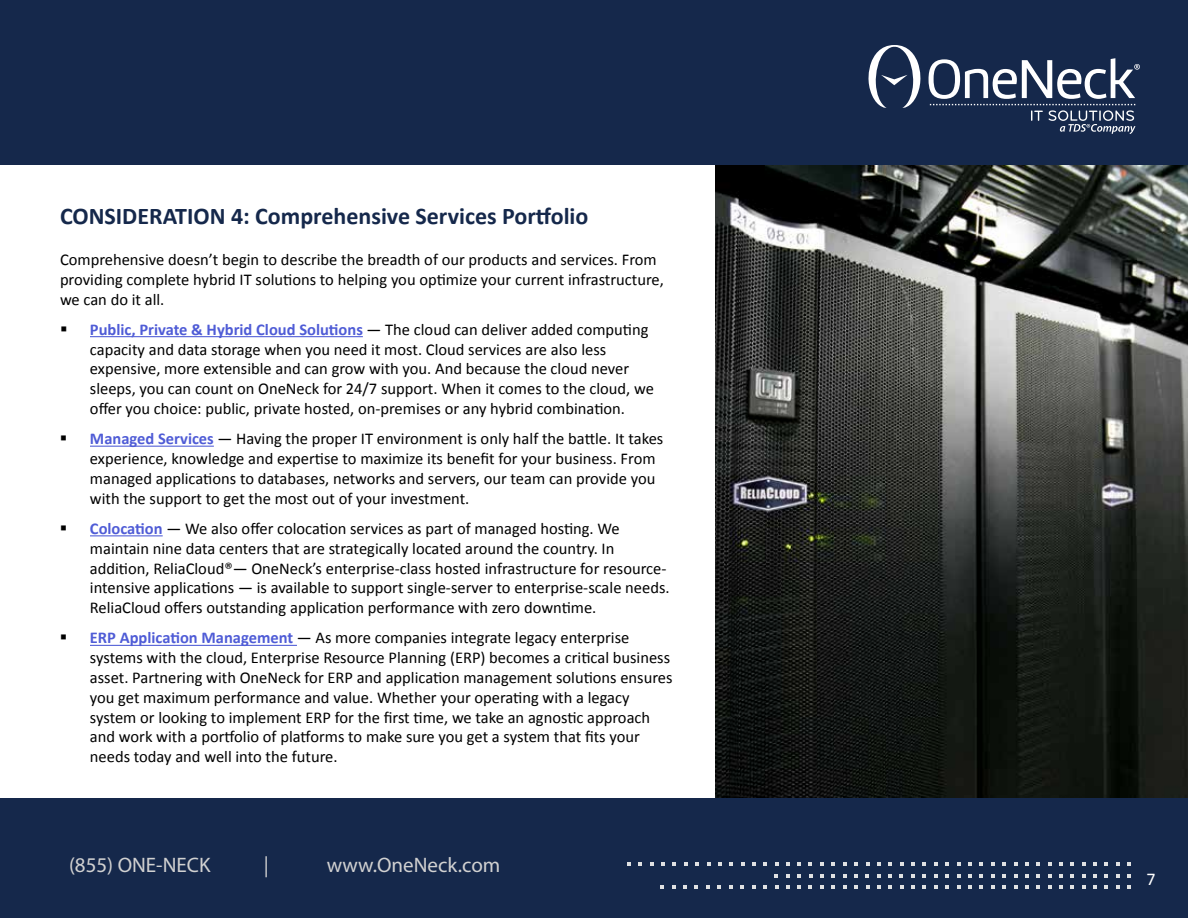
<style>
.page{position:relative;width:1188px;height:918px;background:#fff}
.page>*{position:absolute;margin:0;border:0;box-sizing:border-box;transform-origin:0 0}
.t1{font:700 24px "Calibri";color:#15284b}
.t2{font:21px "Myriad Pro";color:#d1d1d1}
.t3{font:18px "Calibri";color:#fff}
.t4{font:16.5px/19.8px "Calibri";color:#000}
.s1{font-weight:700;color:#4f5cd6}
</style>
<div class="page">
<div style="left:0;top:798px;width:1188px;height:120px;background:#15284b"></div>
<svg style="left:934px;top:874px;width:4px;height:4px"></svg>
<svg style="left:922px;top:874px;width:4px;height:4px"></svg>
<svg style="left:934px;top:885px;width:4px;height:4px"></svg>
<svg style="left:922px;top:885px;width:4px;height:4px"></svg>
<svg style="left:911px;top:885px;width:4px;height:4px"></svg>
<svg style="left:900px;top:885px;width:4px;height:4px"></svg>
<svg style="left:888px;top:885px;width:4px;height:4px"></svg>
<svg style="left:877px;top:885px;width:4px;height:4px"></svg>
<svg style="left:934px;top:863px;width:4px;height:3px"></svg>
<svg style="left:922px;top:863px;width:4px;height:3px"></svg>
<svg style="left:911px;top:863px;width:4px;height:3px"></svg>
<svg style="left:900px;top:863px;width:4px;height:3px"></svg>
<svg style="left:888px;top:863px;width:4px;height:3px"></svg>
<svg style="left:877px;top:863px;width:4px;height:3px"></svg>
<svg style="left:786px;top:885px;width:4px;height:4px"></svg>
<svg style="left:786px;top:863px;width:4px;height:3px"></svg>
<svg style="left:854px;top:863px;width:4px;height:3px"></svg>
<svg style="left:843px;top:863px;width:4px;height:3px"></svg>
<svg style="left:820px;top:863px;width:4px;height:3px"></svg>
<svg style="left:729px;top:863px;width:4px;height:3px"></svg>
<svg style="left:718px;top:863px;width:4px;height:3px"></svg>
<svg style="left:695px;top:863px;width:4px;height:3px"></svg>
<svg style="left:684px;top:863px;width:4px;height:3px"></svg>
<svg style="left:797px;top:863px;width:4px;height:3px"></svg>
<svg style="left:866px;top:885px;width:3px;height:4px"></svg>
<svg style="left:854px;top:885px;width:4px;height:4px"></svg>
<svg style="left:843px;top:885px;width:4px;height:4px"></svg>
<svg style="left:832px;top:885px;width:3px;height:4px"></svg>
<svg style="left:820px;top:885px;width:4px;height:4px"></svg>
<svg style="left:809px;top:885px;width:3px;height:4px"></svg>
<svg style="left:797px;top:885px;width:4px;height:4px"></svg>
<svg style="left:775px;top:885px;width:3px;height:4px"></svg>
<svg style="left:763px;top:885px;width:4px;height:4px"></svg>
<svg style="left:752px;top:885px;width:4px;height:4px"></svg>
<svg style="left:740px;top:885px;width:4px;height:4px"></svg>
<svg style="left:729px;top:885px;width:4px;height:4px"></svg>
<svg style="left:718px;top:885px;width:3px;height:4px"></svg>
<svg style="left:660px;top:885px;width:4px;height:4px"></svg>
<svg style="left:706px;top:885px;width:4px;height:4px"></svg>
<svg style="left:694px;top:885px;width:4px;height:4px"></svg>
<svg style="left:683px;top:885px;width:4px;height:4px"></svg>
<svg style="left:672px;top:885px;width:4px;height:4px"></svg>
<svg style="left:1025px;top:874px;width:4px;height:4px"></svg>
<svg style="left:1014px;top:874px;width:3px;height:4px"></svg>
<svg style="left:1002px;top:874px;width:4px;height:4px"></svg>
<svg style="left:991px;top:874px;width:4px;height:4px"></svg>
<svg style="left:980px;top:874px;width:3px;height:4px"></svg>
<svg style="left:968px;top:874px;width:4px;height:4px"></svg>
<svg style="left:1025px;top:885px;width:4px;height:4px"></svg>
<svg style="left:1014px;top:885px;width:3px;height:4px"></svg>
<svg style="left:1002px;top:885px;width:4px;height:4px"></svg>
<svg style="left:991px;top:885px;width:4px;height:4px"></svg>
<svg style="left:980px;top:885px;width:3px;height:4px"></svg>
<svg style="left:968px;top:885px;width:4px;height:4px"></svg>
<svg style="left:1025px;top:863px;width:4px;height:3px"></svg>
<svg style="left:1002px;top:863px;width:4px;height:3px"></svg>
<svg style="left:991px;top:863px;width:4px;height:3px"></svg>
<svg style="left:968px;top:863px;width:4px;height:3px"></svg>
<svg style="left:1059px;top:874px;width:4px;height:4px"></svg>
<svg style="left:1048px;top:874px;width:3px;height:4px"></svg>
<svg style="left:1036px;top:874px;width:4px;height:4px"></svg>
<svg style="left:1059px;top:885px;width:4px;height:4px"></svg>
<svg style="left:1048px;top:885px;width:3px;height:4px"></svg>
<svg style="left:1036px;top:885px;width:4px;height:4px"></svg>
<svg style="left:1059px;top:863px;width:4px;height:3px"></svg>
<svg style="left:1036px;top:863px;width:4px;height:3px"></svg>
<svg style="left:957px;top:863px;width:4px;height:3px"></svg>
<svg style="left:945px;top:863px;width:4px;height:3px"></svg>
<svg style="left:957px;top:885px;width:4px;height:4px"></svg>
<svg style="left:945px;top:885px;width:4px;height:4px"></svg>
<svg style="left:957px;top:874px;width:4px;height:4px"></svg>
<svg style="left:945px;top:874px;width:4px;height:4px"></svg>
<svg style="left:786px;top:874px;width:4px;height:4px"></svg>
<svg style="left:774px;top:874px;width:4px;height:4px"></svg>
<svg style="left:877px;top:874px;width:4px;height:4px"></svg>
<svg style="left:866px;top:874px;width:3px;height:4px"></svg>
<svg style="left:854px;top:874px;width:4px;height:4px"></svg>
<svg style="left:843px;top:874px;width:4px;height:4px"></svg>
<svg style="left:831px;top:874px;width:4px;height:4px"></svg>
<svg style="left:820px;top:874px;width:4px;height:4px"></svg>
<svg style="left:911px;top:874px;width:4px;height:4px"></svg>
<svg style="left:900px;top:874px;width:3px;height:4px"></svg>
<svg style="left:888px;top:874px;width:4px;height:4px"></svg>
<svg style="left:1116px;top:874px;width:4px;height:4px"></svg>
<svg style="left:1105px;top:874px;width:3px;height:4px"></svg>
<svg style="left:1116px;top:885px;width:4px;height:4px"></svg>
<svg style="left:1105px;top:885px;width:3px;height:4px"></svg>
<svg style="left:1093px;top:885px;width:4px;height:4px"></svg>
<svg style="left:1082px;top:885px;width:4px;height:4px"></svg>
<svg style="left:1070px;top:885px;width:4px;height:4px"></svg>
<svg style="left:1116px;top:863px;width:4px;height:3px"></svg>
<svg style="left:1093px;top:863px;width:4px;height:3px"></svg>
<svg style="left:1082px;top:863px;width:4px;height:3px"></svg>
<svg style="left:1070px;top:863px;width:4px;height:3px"></svg>
<svg style="left:1127px;top:863px;width:4px;height:3px"></svg>
<svg style="left:1127px;top:885px;width:4px;height:4px"></svg>
<svg style="left:1127px;top:874px;width:4px;height:4px"></svg>
<svg style="left:1093px;top:874px;width:4px;height:4px"></svg>
<svg style="left:1082px;top:874px;width:3px;height:4px"></svg>
<svg style="left:1070px;top:874px;width:4px;height:4px"></svg>
<svg style="left:809px;top:874px;width:3px;height:4px"></svg>
<svg style="left:797px;top:874px;width:4px;height:4px"></svg>
<svg style="left:763px;top:863px;width:4px;height:3px"></svg>
<svg style="left:752px;top:863px;width:4px;height:3px"></svg>
<svg style="left:661px;top:863px;width:4px;height:3px"></svg>
<svg style="left:650px;top:863px;width:4px;height:3px"></svg>
<svg style="left:638px;top:863px;width:4px;height:3px"></svg>
<svg style="left:627px;top:863px;width:4px;height:3px"></svg>
<div style="left:0;top:0;width:1188px;height:165px;background:#15284b"></div>
<svg style="left:868px;top:45px;width:53px;height:63px"></svg>
<svg style="left:929px;top:58px;width:211px;height:76px"></svg>
<hr style="left:90px;top:336px;width:273px;height:1px;background:#4f5cd6">
<hr style="left:90px;top:446px;width:124px;height:1px;background:#4f5cd6">
<hr style="left:90px;top:535px;width:73px;height:1px;background:#4f5cd6">
<hr style="left:90px;top:645px;width:207px;height:1px;background:#4f5cd6">
<img style="left:716px;top:165px;width:472px;height:633px">
<h1 class="t1" style="left:60px;top:200px;width:530px">CONSIDERATION 4: Comprehensive Services Portfolio</h1>
<p class="t4" style="left:60px;top:250px;width:605px">Comprehensive doesn’t begin to describe the breadth of our products and services. From providing complete hybrid IT solutions to helping you optimize your current infrastructure, we can do it all.</p>
<p class="t4" style="left:90px;top:319px;width:565px"><span class="s1">Public, Private &amp; Hybrid Cloud Solutions</span> — The cloud can deliver added computing capacity and data storage when you need it most. Cloud services are also less expensive, more extensible and can grow with you. And because the cloud never sleeps, you can count on OneNeck for 24/7 support. When it comes to the cloud, we offer you choice: public, private hosted, on-premises or any hybrid combination.</p>
<p class="t4" style="left:90px;top:429px;width:575px"><span class="s1">Managed Services</span> — Having the proper IT environment is only half the battle. It takes experience, knowledge and expertise to maximize its benefit for your business. From managed applications to databases, networks and servers, our team can provide you with the support to get the most out of your investment.</p>
<p class="t4" style="left:90px;top:519px;width:581px"><span class="s1">Colocation</span> — We also offer colocation services as part of managed hosting. We maintain nine data centers that are strategically located around the country. In addition, ReliaCloud®— OneNeck’s enterprise-class hosted infrastructure for resource&shy;intensive applications — is available to support single-server to enterprise-scale needs.<br>ReliaCloud offers outstanding application performance with zero downtime.</p>
<p class="t4" style="left:90px;top:628px;width:584px"><span class="s1">ERP Application Management</span> — As more companies integrate legacy enterprise systems with the cloud, Enterprise Resource Planning (ERP) becomes a critical business asset. Partnering with OneNeck for ERP and application management solutions ensures you get maximum performance and value. Whether your operating with a legacy system or looking to implement ERP for the first time, we take an agnostic approach and work with a portfolio of platforms to make sure you get a system that fits your needs today and well into the future.</p>
<p class="t2" style="left:69px;top:852px;width:143px">(855) ONE-NECK</p>
<p class="t2" style="left:264px;top:852px;width:7px">|</p>
<p class="t2" style="left:327px;top:852px;width:175px">www.OneNeck.com</p>
<p class="t3" style="left:1147px;top:867px;width:11px">7</p>
</div>
